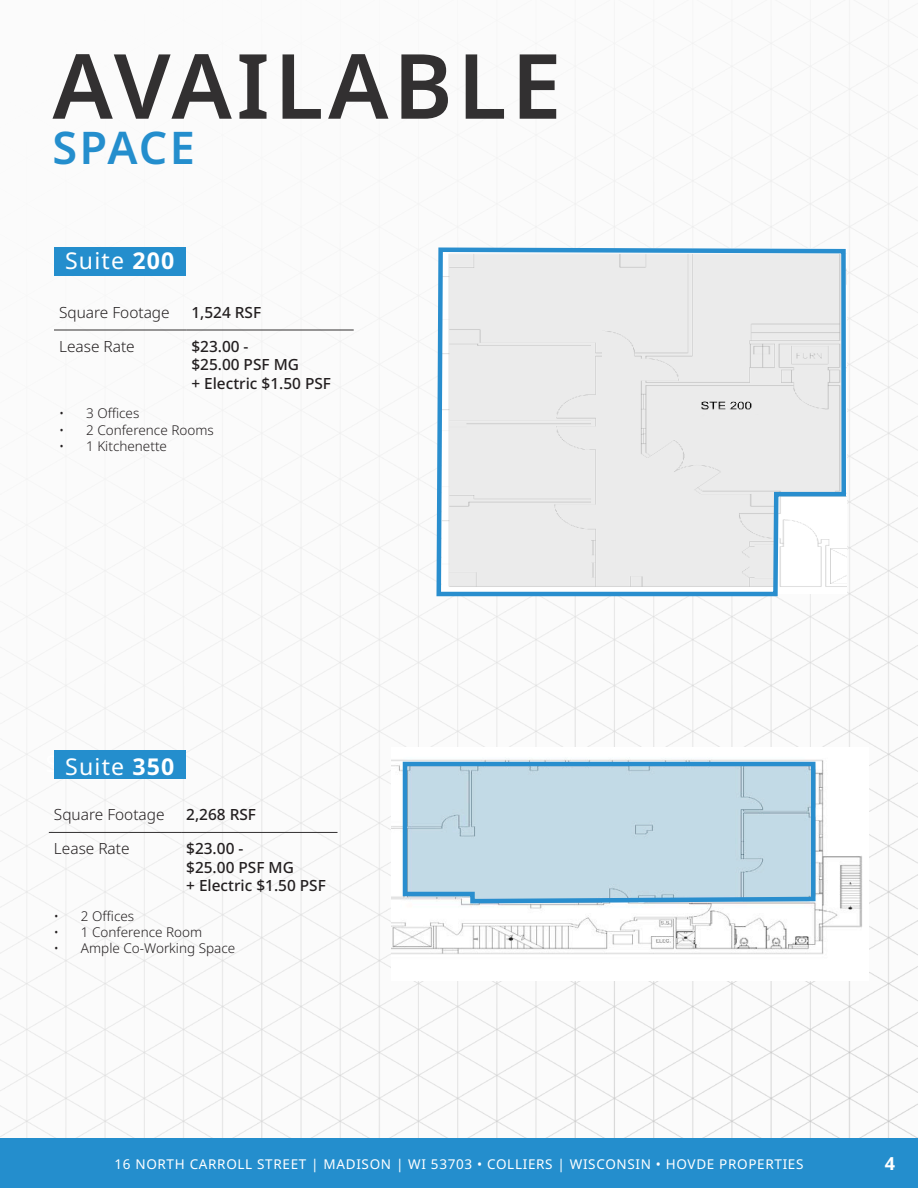
<style>
.page{position:relative;width:918px;height:1188px;background:#fff}
.page>*{position:absolute;margin:0;border:0;box-sizing:border-box;transform-origin:0 0}
.t1{font:600 90px "Noto Sans";letter-spacing:.05em;color:#323031}
.t2{font:600 45px "Noto Sans";letter-spacing:.04em;color:#248ecd}
.t3{font:23.1px "Noto Sans";letter-spacing:.05em;color:#fff}
.t4{font:700 18px "Noto Sans";color:#fff}
.t5{font:500 15.45px "Noto Sans";color:#231f20}
.t6{font:300 15.45px "Noto Sans";color:#231f20}
.t7{font:300 13.5px "Noto Sans";color:#231f20}
.t8{font:13.5px "Noto Sans";letter-spacing:.05em;color:#fff}
.s1{font-weight:700}
</style>
<div class="page">
<img style="left:0;top:0;width:918px;height:1138px">
<div style="left:0;top:1138px;width:918px;height:50px;background:#248ecd"></div>
<div style="left:54px;top:248px;width:132px;height:28px;background:#248ecd"></div>
<hr style="left:54px;top:330px;width:132px;height:1px;background:#323031">
<hr style="left:186px;top:330px;width:168px;height:1px;background:#323031">
<svg style="left:434px;top:245px;width:414px;height:354px;background:#e4e8eb"></svg>
<img style="left:391px;top:748px;width:478px;height:233px">
<hr style="left:49px;top:832px;width:132px;height:1px;background:#323031">
<hr style="left:181px;top:832px;width:157px;height:1px;background:#323031">
<div style="left:54px;top:750px;width:132px;height:28px;background:#248ecd"></div>
<svg style="left:400px;top:760px;width:418px;height:146px;background:#b7d3e3"></svg>
<p class="t1" style="left:52px;top:23px;width:511px">AVAILABLE</p>
<p class="t2" style="left:52px;top:116px;width:144px">SPACE</p>
<p class="t3" style="left:65px;top:245px;width:111px">Suite <span class="s1">200</span></p>
<p class="t6" style="left:59px;top:301px;width:112px">Square Footage</p>
<p class="t5" style="left:191px;top:301px;width:71px">1,524 RSF</p>
<p class="t6" style="left:59px;top:335px;width:77px">Lease Rate</p>
<p class="t5" style="left:191px;top:335px;width:59px">$23.00 -</p>
<p class="t5" style="left:191px;top:354px;width:109px">$25.00 PSF MG</p>
<p class="t5" style="left:191px;top:372px;width:141px">+ Electric $1.50 PSF</p>
<p class="t7" style="left:59px;top:404px;width:82px">• 3 Offices</p>
<p class="t7" style="left:59px;top:420px;width:156px">• 2 Conference Rooms</p>
<p class="t7" style="left:59px;top:436px;width:109px">• 1 Kitchenette</p>
<p class="t3" style="left:46px;top:747px;width:111px">Suite <span class="s1">200</span></p>
<p class="t6" style="left:54px;top:804px;width:112px">Square Footage</p>
<p class="t5" style="left:186px;top:804px;width:71px">2,268 RSF</p>
<p class="t6" style="left:54px;top:838px;width:77px">Lease Rate</p>
<p class="t5" style="left:186px;top:838px;width:59px">$23.00 -</p>
<p class="t5" style="left:186px;top:856px;width:109px">$25.00 PSF MG</p>
<p class="t5" style="left:186px;top:875px;width:141px">+ Electric $1.50 PSF</p>
<p class="t7" style="left:54px;top:907px;width:82px">• 2 Offices</p>
<p class="t7" style="left:54px;top:923px;width:150px">• 1 Conference Room</p>
<p class="t7" style="left:54px;top:939px;width:183px">• Ample Co-Working Space</p>
<p class="t3" style="left:65px;top:750px;width:111px">Suite <span class="s1">350</span></p>
<p class="t8" style="left:114px;top:1155px;width:691px">16 NORTH CARROLL STREET | MADISON | WI 53703 • COLLIERS | WISCONSIN • HOVDE PROPERTIES</p>
<p class="t4" style="left:885px;top:1151px;width:12px">4</p>
</div>
